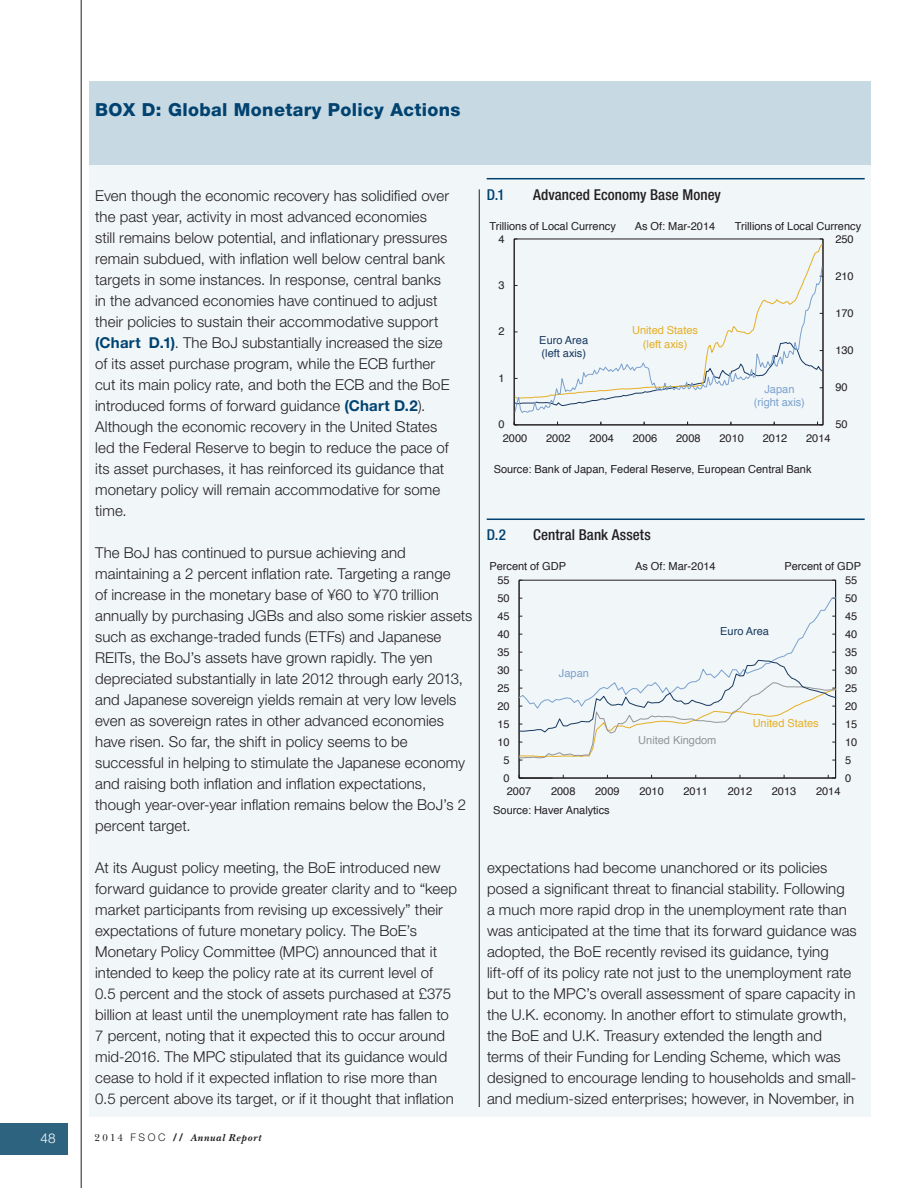
<style>
.page{position:relative;width:918px;height:1188px;background:#fff}
.page>*{position:absolute;margin:0;border:0;box-sizing:border-box;transform-origin:0 0}
.t1{font:800 18px "Helvetica Neue LT Std";letter-spacing:.02em;color:#004270}
.t2{font:300 15px/21px "Helvetica Neue LT Std";letter-spacing:.005em;color:#231f20}
.t3{font:500 condensed 15px "Helvetica Neue LT Std";letter-spacing:.005em;color:#231f20}
.t4{font:500 condensed 15px "Helvetica Neue LT Std";color:#004270}
.t5{font:300 13.5px "Helvetica Neue LT Std";color:#fff}
.t6{font:10.95px "Helvetica";color:#231f20}
.t7{font:10.95px/13.2px "Helvetica";color:#e5af23;text-align:center}
.t8{font:10.95px/13.2px "Helvetica";color:#17385e}
.t9{font:10.95px/13.2px "Helvetica";color:#7ba1cd;text-align:center}
.t10{font:10.95px "Helvetica";color:#939598}
.t11{font:italic 700 10.5px "New Baskerville Std";letter-spacing:.075em;color:#231f20}
.s1{font-weight:700;color:#004270}
.s2{font-weight:400;font-style:normal}
.s3{font-family:"Helvetica Neue LT Std";font-weight:300;font-style:normal}
.s4{font-family:"Helvetica Neue LT Std";font-style:normal}
</style>
<div class="page">
<div style="left:89px;top:81px;width:781px;height:1036px;background:#f1f6f9"></div>
<div style="left:0;top:1123px;width:67px;height:32px;background:#2d637f"></div>
<hr style="left:81px;top:0;width:1px;height:1188px;background:#231f20">
<div style="left:89px;top:81px;width:781px;height:83px;background:#c7d9e2"></div>
<div style="left:514px;top:238px;width:309px;height:187px;border:1px solid #231f20"></div>
<hr style="left:823px;top:239px;width:1px;height:186px;background:#231f20">
<hr style="left:514px;top:239px;width:1px;height:186px;background:#231f20">
<hr style="left:514px;top:425px;width:309px;height:1px;background:#231f20">
<svg style="left:817px;top:422px;width:6px;height:4px"></svg>
<svg style="left:514px;top:266px;width:309px;height:148px"></svg>
<hr style="left:835px;top:580px;width:1px;height:198px;background:#231f20">
<hr style="left:519px;top:580px;width:1px;height:198px;background:#231f20">
<hr style="left:519px;top:778px;width:317px;height:1px;background:#231f20">
<svg style="left:828px;top:775px;width:8px;height:4px"></svg>
<svg style="left:519px;top:597px;width:317px;height:164px"></svg>
<svg style="left:519px;top:775px;width:33px;height:4px"></svg>
<hr style="left:487px;top:519px;width:378px;height:1px;background:#004270">
<hr style="left:487px;top:178px;width:378px;height:1px;background:#004270">
<hr style="left:479px;top:189px;width:1px;height:918px;background:#231f20">
<p class="t1" style="left:95px;top:103px;width:367px">BOX D: Global Monetary Policy Actions</p>
<p class="t2" style="left:95px;top:187px;width:356px">Even though the economic recovery has solidified over the past year, activity in most advanced economies still remains below potential, and inflationary pressures remain subdued, with inflation well below central bank targets in some instances. In response, central banks in the advanced economies have continued to adjust their policies to sustain their accommodative support <span class="s1">(Chart D.1)</span>. The BoJ substantially increased the size of its asset purchase program, while the ECB further cut its main policy rate, and both the ECB and the BoE introduced forms of forward guidance <span class="s1">(Chart D.2</span>).<br>Although the economic recovery in the United States led the Federal Reserve to begin to reduce the pace of its asset purchases, it has reinforced its guidance that monetary policy will remain accommodative for some time.</p>
<p class="t2" style="left:95px;top:544px;width:379px">The BoJ has continued to pursue achieving and maintaining a 2 percent inflation rate. Targeting a range<br>of increase in the monetary base of ¥60 to ¥70 trillion annually by purchasing JGBs and also some riskier assets such as exchange-traded funds (ETFs) and Japanese REITs, the BoJ’s assets have grown rapidly. The yen depreciated substantially in late 2012 through early 2013, and Japanese sovereign yields remain at very low levels even as sovereign rates in other advanced economies have risen. So far, the shift in policy seems to be successful in helping to stimulate the Japanese economy and raising both inflation and inflation expectations, though year-over-year inflation remains below the BoJ’s 2 percent target.</p>
<p class="t2" style="left:95px;top:859px;width:363px">At its August policy meeting, the BoE introduced new forward guidance to provide greater clarity and to “keep market participants from revising up excessively” their expectations of future monetary policy. The BoE’s Monetary Policy Committee (MPC) announced that it intended to keep the policy rate at its current level of 0.5 percent and the stock of assets purchased at £375 billion at least until the unemployment rate has fallen to 7 percent, noting that it expected this to occur around mid-2016. The MPC stipulated that its guidance would cease to hold if it expected inflation to rise more than 0.5 percent above its target, or if it thought that inflation</p>
<p class="t5" style="left:40px;top:1133px;width:17px">48</p>
<p class="t11" style="left:94px;top:1134px;width:168px"><span class="s2">2 014</span> <span class="s3">FSOC</span> <span class="s4">//</span> Annual Report</p>
<p class="t4" style="left:487px;top:189px;width:20px">D.1</p>
<p class="t3" style="left:533px;top:189px;width:189px">Advanced Economy Base Money</p>
<p class="t6" style="left:489px;top:221px;width:128px">Trillions of Local Currency</p>
<p class="t6" style="left:735px;top:221px;width:128px">Trillions of Local Currency</p>
<p class="t6" style="left:635px;top:221px;width:82px">As Of: Mar-2014</p>
<p class="t6" style="left:499px;top:234px;width:8px">4</p>
<p class="t6" style="left:499px;top:281px;width:8px">3</p>
<p class="t6" style="left:499px;top:327px;width:8px">2</p>
<p class="t6" style="left:499px;top:374px;width:8px">1</p>
<p class="t6" style="left:499px;top:420px;width:8px">0</p>
<p class="t8" style="left:539px;top:334px;width:50px">Euro Area (left axis)</p>
<p class="t7" style="left:632px;top:325px;width:68px">United States (left axis)</p>
<p class="t9" style="left:754px;top:383px;width:53px">Japan (right axis)</p>
<p class="t6" style="left:835px;top:234px;width:20px">250</p>
<p class="t6" style="left:835px;top:271px;width:20px">210</p>
<p class="t6" style="left:835px;top:308px;width:20px">170</p>
<p class="t6" style="left:835px;top:346px;width:20px">130</p>
<p class="t6" style="left:835px;top:383px;width:14px">90</p>
<p class="t6" style="left:835px;top:420px;width:14px">50</p>
<p class="t6" style="left:503px;top:433px;width:26px">2000</p>
<p class="t6" style="left:546px;top:433px;width:26px">2002</p>
<p class="t6" style="left:589px;top:433px;width:26px">2004</p>
<p class="t6" style="left:633px;top:433px;width:26px">2006</p>
<p class="t6" style="left:676px;top:433px;width:26px">2008</p>
<p class="t6" style="left:719px;top:433px;width:26px">2010</p>
<p class="t6" style="left:763px;top:433px;width:26px">2012</p>
<p class="t6" style="left:806px;top:433px;width:26px">2014</p>
<p class="t6" style="left:494px;top:465px;width:319px">Source: Bank of Japan, Federal Reserve, European Central Bank</p>
<p class="t4" style="left:487px;top:530px;width:21px">D.2</p>
<p class="t3" style="left:533px;top:530px;width:119px">Central Bank Assets</p>
<p class="t6" style="left:489px;top:562px;width:78px">Percent of GDP</p>
<p class="t6" style="left:784px;top:562px;width:78px">Percent of GDP</p>
<p class="t6" style="left:635px;top:562px;width:82px">As Of: Mar-2014</p>
<p class="t6" style="left:497px;top:575px;width:14px">55</p>
<p class="t6" style="left:845px;top:575px;width:14px">55</p>
<p class="t6" style="left:497px;top:593px;width:14px">50</p>
<p class="t6" style="left:845px;top:593px;width:14px">50</p>
<p class="t6" style="left:497px;top:611px;width:14px">45</p>
<p class="t6" style="left:845px;top:611px;width:14px">45</p>
<p class="t6" style="left:497px;top:629px;width:14px">40</p>
<p class="t8" style="left:720px;top:625px;width:50px">Euro Area</p>
<p class="t6" style="left:845px;top:629px;width:14px">40</p>
<p class="t6" style="left:497px;top:647px;width:14px">35</p>
<p class="t6" style="left:845px;top:647px;width:14px">35</p>
<p class="t6" style="left:497px;top:665px;width:14px">30</p>
<p class="t9" style="left:559px;top:668px;width:32px">Japan</p>
<p class="t6" style="left:845px;top:665px;width:14px">30</p>
<p class="t6" style="left:497px;top:683px;width:14px">25</p>
<p class="t6" style="left:845px;top:683px;width:14px">25</p>
<p class="t6" style="left:497px;top:701px;width:14px">20</p>
<p class="t6" style="left:845px;top:701px;width:14px">20</p>
<p class="t6" style="left:497px;top:719px;width:14px">15</p>
<p class="t7" style="left:753px;top:718px;width:68px">United States</p>
<p class="t6" style="left:845px;top:719px;width:14px">15</p>
<p class="t6" style="left:497px;top:737px;width:14px">10</p>
<p class="t10" style="left:638px;top:735px;width:80px">United Kingdom</p>
<p class="t6" style="left:845px;top:737px;width:14px">10</p>
<p class="t6" style="left:504px;top:755px;width:8px">5</p>
<p class="t6" style="left:845px;top:755px;width:8px">5</p>
<p class="t6" style="left:504px;top:773px;width:8px">0</p>
<p class="t6" style="left:845px;top:773px;width:8px">0</p>
<p class="t6" style="left:507px;top:786px;width:26px">2007</p>
<p class="t6" style="left:551px;top:786px;width:26px">2008</p>
<p class="t6" style="left:595px;top:786px;width:26px">2009</p>
<p class="t6" style="left:639px;top:786px;width:26px">2010</p>
<p class="t6" style="left:684px;top:786px;width:26px">2011</p>
<p class="t6" style="left:728px;top:786px;width:26px">2012</p>
<p class="t6" style="left:772px;top:786px;width:26px">2013</p>
<p class="t6" style="left:816px;top:786px;width:26px">2014</p>
<p class="t6" style="left:493px;top:805px;width:118px">Source: Haver Analytics</p>
<p class="t2" style="left:487px;top:859px;width:371px">expectations had become unanchored or its policies posed a significant threat to financial stability. Following<br>a much more rapid drop in the unemployment rate than was anticipated at the time that its forward guidance was adopted, the BoE recently revised its guidance, tying lift-off of its policy rate not just to the unemployment rate but to the MPC’s overall assessment of spare capacity in the U.K. economy. In another effort to stimulate growth, the BoE and U.K. Treasury extended the length and terms of their Funding for Lending Scheme, which was designed to encourage lending to households and small&shy;and medium-sized enterprises; however, in November, in</p>
</div>
